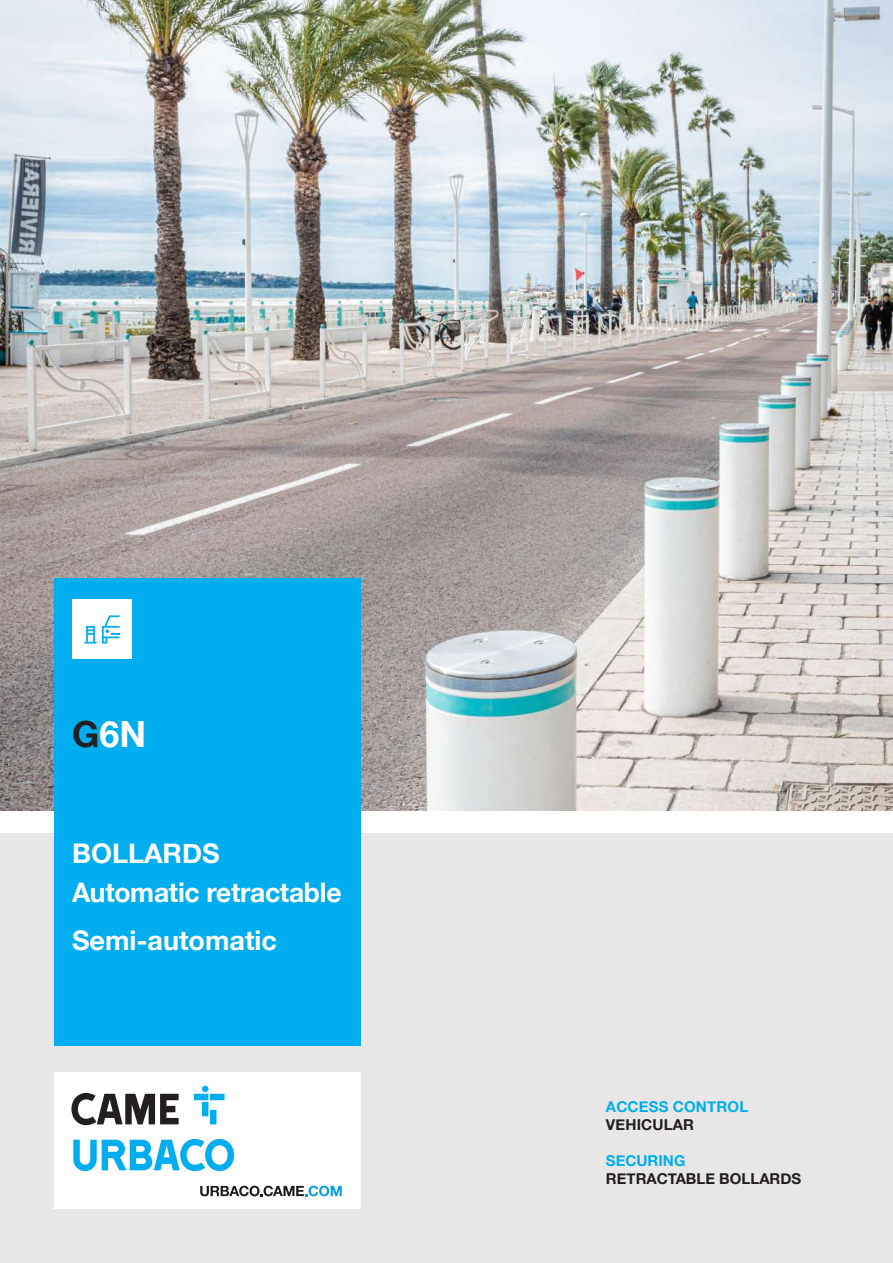
<style>
.page{position:relative;width:893px;height:1263px;background:#fff}
.page>*{position:absolute;margin:0;border:0;box-sizing:border-box;transform-origin:0 0}
.t1{font:700 36px "Helvetica Neue";color:#fff}
.t2{font:700 27px/39px "Helvetica Neue";letter-spacing:-.005em;color:#fff}
.t3{font:700 15px "Helvetica Neue";color:#231f20}
.t4{font:700 15px "Helvetica Neue";letter-spacing:.01em;color:#00aeef}
.s1{color:#231f20}
</style>
<div class="page">
<img style="left:0;top:0;width:893px;height:811px">
<div style="left:0;top:833px;width:893px;height:430px;background:#e8e7e6"></div>
<div style="left:54px;top:578px;width:306px;height:468px;background:#00aeef"></div>
<div style="left:72px;top:600px;width:60px;height:59px;background:#fff"></div>
<svg style="left:84px;top:615px;width:36px;height:28px"></svg>
<div style="left:54px;top:1073px;width:306px;height:136px;background:#fff"></div>
<svg style="left:71px;top:1093px;width:108px;height:32px"></svg>
<svg style="left:194px;top:1086px;width:31px;height:38px"></svg>
<svg style="left:73px;top:1139px;width:161px;height:32px"></svg>
<svg style="left:200px;top:1186px;width:142px;height:10px"></svg>
<h1 class="t1" style="left:72px;top:706px;width:76px"><span class="s1">G</span>6N</h1>
<p class="t2" style="left:72px;top:834px;width:271px">BOLLARDS<br>Automatic retractable</p>
<p class="t2" style="left:72px;top:921px;width:206px">Semi-automatic</p>
<p class="t4" style="left:606px;top:1095px;width:144px">ACCESS CONTROL</p>
<p class="t3" style="left:606px;top:1113px;width:90px">VEHICULAR</p>
<p class="t4" style="left:606px;top:1149px;width:81px">SECURING</p>
<p class="t3" style="left:606px;top:1167px;width:197px">RETRACTABLE BOLLARDS</p>
</div>
